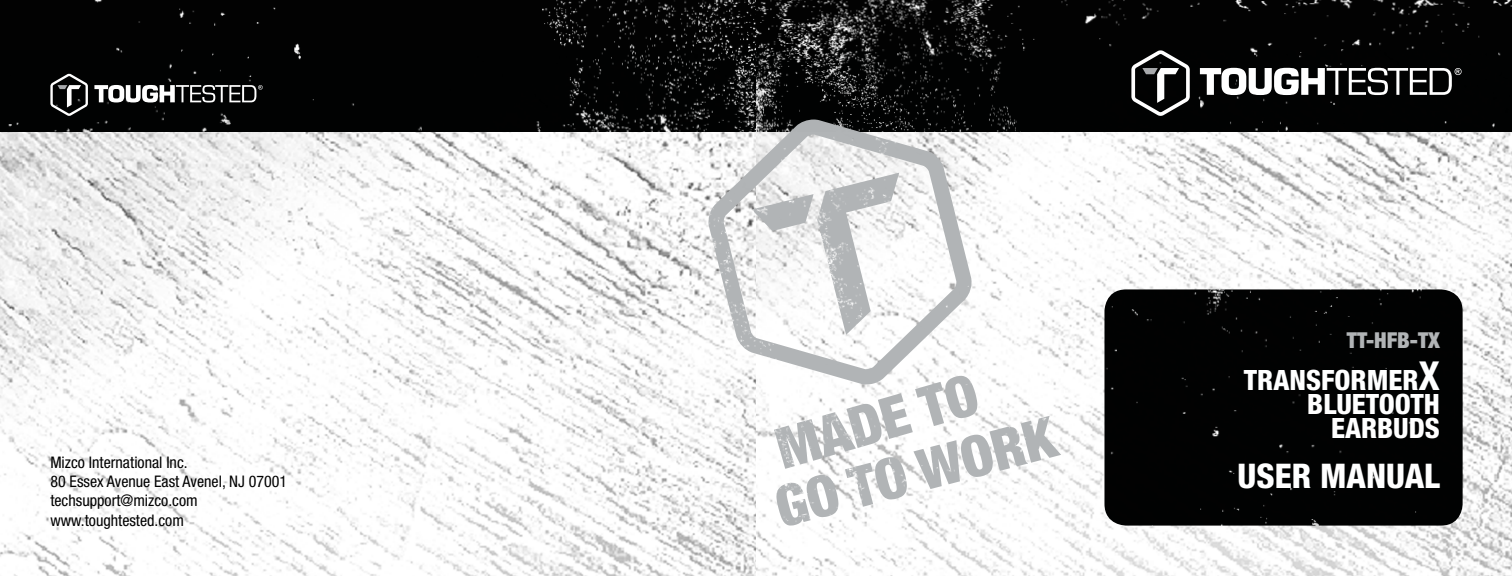
<style>
.page{position:relative;width:1512px;height:576px;background:#fff}
.page>*{position:absolute;margin:0;border:0;box-sizing:border-box;transform-origin:0 0}
.t1{font:800 condensed 34px "Helvetica Neue LT Std";color:#fff}
.t2{font:800 condensed 28px/24px "Helvetica Neue LT Std";color:#fff;text-align:right}
.t3{font:900 condensed 22px "Helvetica Neue LT Std";color:#b1b4b6}
.t4{font:condensed 16px/19.2px "Helvetica Neue LT Std";color:#000}
.s1{font-weight:700;font-size:40px}
</style>
<div class="page">
<img style="left:0;top:131px;width:1512px;height:445px">
<img style="left:0;top:0;width:1512px;height:131px">
<svg style="left:50px;top:74px;width:38px;height:42px"></svg>
<svg style="left:94px;top:85px;width:169px;height:17px"></svg>
<svg style="left:1131px;top:50px;width:59px;height:66px"></svg>
<svg style="left:1200px;top:68px;width:262px;height:27px"></svg>
<img style="left:707px;top:120px;width:266px;height:265px">
<img style="left:752px;top:194px;width:62px;height:37px">
<img style="left:817px;top:173px;width:82px;height:162px">
<img style="left:774px;top:376px;width:204px;height:93px">
<img style="left:875px;top:416px;width:186px;height:84px">
<div style="left:1104px;top:289px;width:359px;height:237px;background:#010202"></div>
<p class="t4" style="left:50px;top:453px;width:238px">Mizco International Inc.<br>80 Essex Avenue East Avenel, NJ 07001 techsupport@mizco.com www.toughtested.com</p>
<h3 class="t3" style="left:1347px;top:326px;width:95px">TT-HFB-TX</h3>
<h2 class="t2" style="left:1244px;top:367px;width:198px">TRANSFORMER<span class="s1">X<br></span>BLUETOOTH<br>EARBUDS</h2>
<h1 class="t1" style="left:1238px;top:455px;width:204px">USER MANUAL</h1>
</div>
